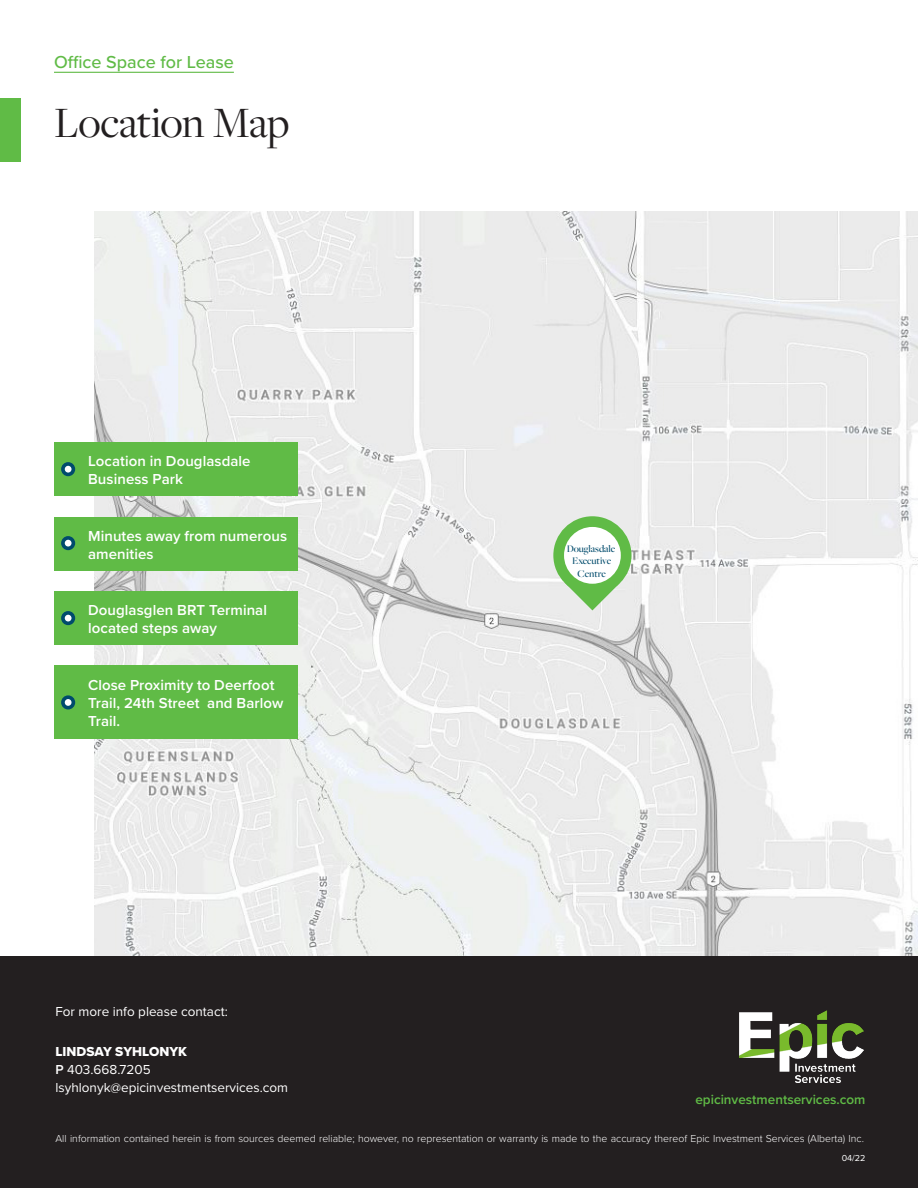
<style>
.page{position:relative;width:918px;height:1188px;background:#fff}
.page>*{position:absolute;margin:0;border:0;box-sizing:border-box;transform-origin:0 0}
.Header_1{font:45px "Freight Disp Pro";letter-spacing:-.015em;color:#231f20}
.t1{font:500 18px "Proxima Nova";color:#60bb46}
.t2{font:600 15px/18px "Proxima Nova";letter-spacing:.005em;color:#fff}
.Contact_info{font:13.5px "Proxima Nova";color:#fff}
.URL{font:600 13.5px "Proxima Nova";color:#60bb46}
.Contact_info-2{font:13.5px "Proxima Nova Extrabld";color:#fff}
.Contact_info-3{font:300 10.5px "Proxima Nova";color:#fff}
.t3{font:500 10.5px/12.6px "Freight Big Pro";color:#004b6c;text-align:center}
.t4{font:9px "Proxima Nova";color:#fff}
.s1{font-weight:600}
</style>
<div class="page">
<img style="left:94px;top:212px;width:824px;height:745px">
<svg style="left:564px;top:583px;width:56px;height:27px"></svg>
<div style="left:553px;top:516px;width:79px;height:78px;background:#60bb46;border-radius:50%"></div>
<div style="left:564px;top:527px;width:57px;height:57px;background:#fff;border-radius:50%"></div>
<div style="left:54px;top:442px;width:243px;height:54px;background:#60bb46"></div>
<div style="left:54px;top:517px;width:243px;height:54px;background:#60bb46"></div>
<div style="left:54px;top:591px;width:243px;height:54px;background:#60bb46"></div>
<div style="left:54px;top:666px;width:243px;height:73px;background:#60bb46"></div>
<div style="left:61px;top:536px;width:14px;height:14px;background:#004b6c;border-radius:50%"></div>
<div style="left:65px;top:540px;width:7px;height:7px;background:#fff;border-radius:50%"></div>
<div style="left:61px;top:611px;width:14px;height:14px;background:#004b6c;border-radius:50%"></div>
<div style="left:65px;top:615px;width:7px;height:7px;background:#fff;border-radius:50%"></div>
<div style="left:61px;top:695px;width:14px;height:14px;background:#004b6c;border-radius:50%"></div>
<div style="left:65px;top:699px;width:7px;height:7px;background:#fff;border-radius:50%"></div>
<div style="left:61px;top:462px;width:14px;height:14px;background:#004b6c;border-radius:50%"></div>
<div style="left:65px;top:466px;width:7px;height:7px;background:#fff;border-radius:50%"></div>
<div style="left:0;top:98px;width:20px;height:64px;background:#60bb46"></div>
<div style="left:0;top:957px;width:918px;height:231px;background:#231f20"></div>
<img style="left:740px;top:1011px;width:124px;height:71px">
<hr style="left:54px;top:72px;width:180px;height:1px;background:#60bb46">
<p class="t1" style="left:54px;top:49px;width:181px">Office Space for Lease</p>
<p class="Header_1" style="left:54px;top:94px;width:237px">Location Map</p>
<p class="t2" style="left:88px;top:452px;width:164px">Location in Douglasdale<br>Business Park</p>
<p class="t2" style="left:88px;top:526px;width:201px">Minutes away from numerous amenities</p>
<p class="t2" style="left:88px;top:601px;width:180px">Douglasglen BRT Terminal located steps away</p>
<p class="t2" style="left:88px;top:676px;width:197px">Close Proximity to Deerfoot<br>Trail, 24th Street and Barlow<br>Trail.</p>
<p class="Contact_info" style="left:56px;top:1002px;width:174px">For more info please contact:</p>
<p class="t3" style="left:567px;top:542px;width:50px">Douglasdale<br>Executive</p>
<p class="t3" style="left:578px;top:567px;width:30px">Centre</p>
<p class="Contact_info-2" style="left:56px;top:1041px;width:133px">LINDSAY SYHLONYK</p>
<p class="Contact_info" style="left:56px;top:1059px;width:97px"><span class="s1">P</span> 403.668.7205</p>
<p class="Contact_info" style="left:56px;top:1077px;width:234px">lsyhlonyk@epicinvestmentservices.com</p>
<p class="URL" style="left:695px;top:1089px;width:172px">epicinvestmentservices.com</p>
<p class="Contact_info-3" style="left:56px;top:1131px;width:810px">All information contained herein is from sources deemed reliable; however, no representation or warranty is made to the accuracy thereof Epic Investment Services (Alberta) Inc.</p>
<p class="t4" style="left:842px;top:1151px;width:25px">04/22</p>
</div>
